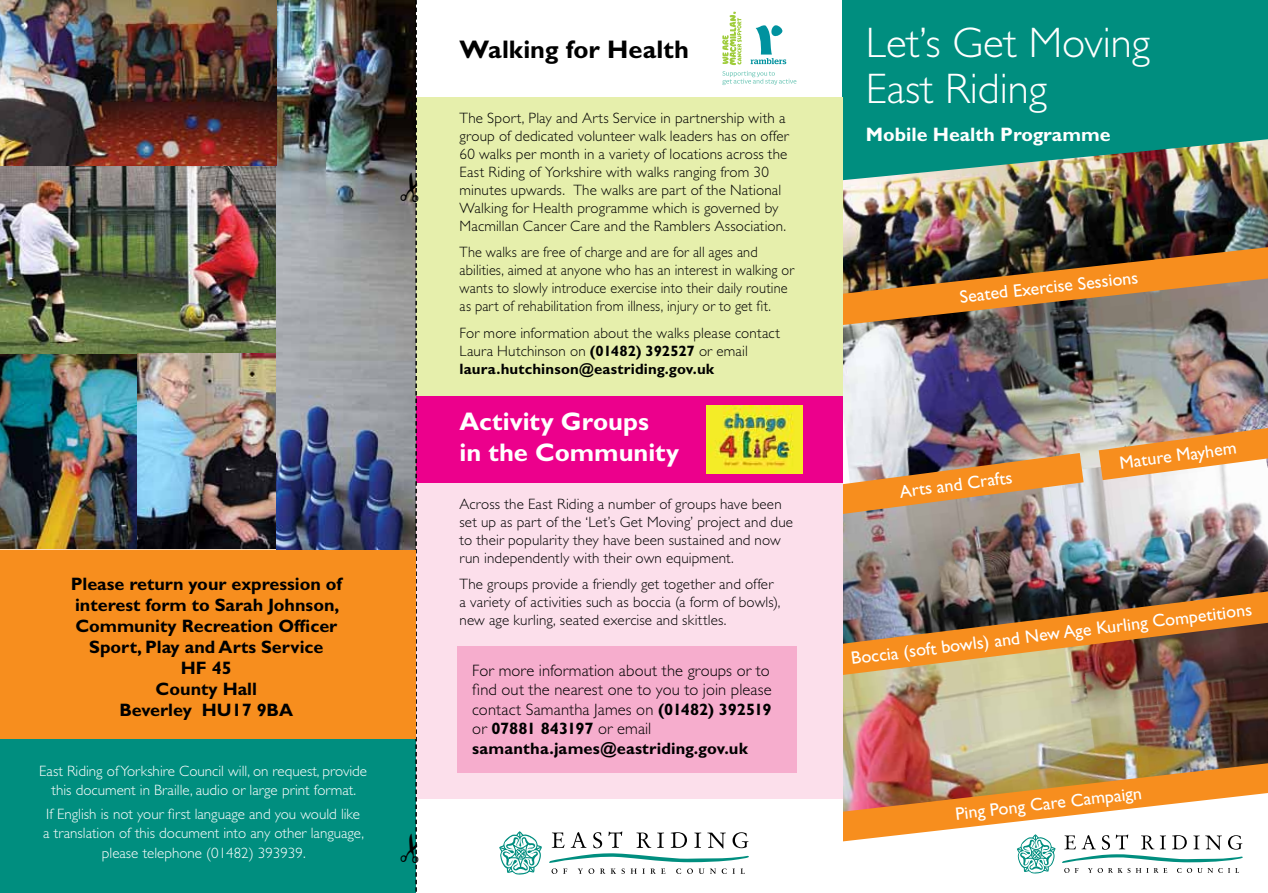
<style>
.page{position:relative;width:1268px;height:893px;background:#fff}
.page>*{position:absolute;margin:0;border:0;box-sizing:border-box;transform-origin:0 0}
.t1{font:300 42.9px/46.5px "Gill Sans Std";color:#fff}
.t2{font:700 25.5px/30.6px "Gill Sans Std";color:#fff}
.t3{font:700 25.5px "Gill Sans Std";color:#000}
.t4{font:700 19.5px "Gill Sans Std";color:#fff}
.t5{font:700 18px/21px "Gill Sans Std";color:#000;text-align:center}
.t6{font:18px "Gill Sans Std";color:#fff}
.t7{font:300 16.5px/19.5px "Gill Sans Std";letter-spacing:.005em;color:#000}
.t8{font:300 15px/18px "Gill Sans Std";letter-spacing:.01em;color:#000}
.t9{font:300 15px/19.5px "Gill Sans Std";color:#fff;text-align:center}
.t10{font:300 15px/18px "Gill Sans Std";letter-spacing:.01em;color:#000;scale:.95 1}
.s1{font-weight:700}
</style>
<div class="page">
<div style="left:842px;top:0;width:425px;height:187px;background:#008e7f"></div>
<img style="left:842px;top:139px;width:425px;height:108px">
<img style="left:842px;top:327px;width:425px;height:118px">
<img style="left:842px;top:445px;width:425px;height:146px">
<img style="left:842px;top:677px;width:425px;height:86px">
<img style="left:1098px;top:428px;width:169px;height:52px">
<img style="left:842px;top:453px;width:241px;height:62px">
<img style="left:842px;top:763px;width:425px;height:110px">
<img style="left:842px;top:591px;width:425px;height:86px">
<img style="left:842px;top:247px;width:425px;height:80px">
<div style="left:405px;top:97px;width:437px;height:336px;background:#e6efac"></div>
<div style="left:405px;top:479px;width:437px;height:328px;background:#fcdfeb"></div>
<div style="left:405px;top:799px;width:437px;height:94px;background:#fff"></div>
<div style="left:457px;top:647px;width:339px;height:126px;background:#f6adcd"></div>
<div style="left:405px;top:396px;width:437px;height:87px;background:#ec008c"></div>
<div style="left:0;top:723px;width:416px;height:170px;background:#008e7f"></div>
<img style="left:0;top:353px;width:139px;height:196px">
<img style="left:0;top:166px;width:276px;height:187px">
<img style="left:137px;top:354px;width:139px;height:195px">
<img style="left:276px;top:0;width:124px;height:550px">
<svg style="left:499px;top:831px;width:43px;height:43px"></svg>
<svg style="left:549px;top:831px;width:199px;height:43px"></svg>
<img style="left:0;top:0;width:276px;height:166px">
<div style="left:0;top:550px;width:416px;height:188px;background:#f78e1e"></div>
<svg style="left:750px;top:25px;width:36px;height:39px"></svg>
<svg style="left:722px;top:12px;width:19px;height:53px"></svg>
<svg style="left:722px;top:71px;width:74px;height:14px"></svg>
<img style="left:706px;top:405px;width:95px;height:68px">
<svg style="left:400px;top:0;width:17px;height:892px"></svg>
<p class="t5" style="left:71px;top:573px;width:273px">Please return your expression of interest form to Sarah Johnson,<br>Community Recreation Officer<br>Sport, Play and Arts Service<br>HF 45<br>County Hall<br>Beverley HU17 9BA</p>
<p class="t9" style="left:39px;top:761px;width:329px">East Riding of Yorkshire Council will, on request, provide this document in Braille, audio or large print format.</p>
<p class="t9" style="left:43px;top:804px;width:322px">If English is not your first language and you would like a translation of this document into any other language, please telephone (01482) 393939.</p>
<h2 class="t3" style="left:459px;top:34px;width:231px">Walking for Health</h2>
<p class="t8" style="left:459px;top:109px;width:331px">The Sport, Play and Arts Service in partnership with a group of dedicated volunteer walk leaders has on offer 60 walks per month in a variety of locations across the East Riding of Yorkshire with walks ranging from 30 minutes upwards. The walks are part of the National Walking for Health programme which is governed by Macmillan Cancer Care and the Ramblers Association.</p>
<p class="t10" style="left:459px;top:244px;width:353px">The walks are free of charge and are for all ages and abilities, aimed at anyone who has an interest in walking or wants to slowly introduce exercise into their daily routine as part of rehabilitation from illness, injury or to get fit.</p>
<p class="t8" style="left:459px;top:324px;width:322px">For more information about the walks please contact<br>Laura Hutchinson on <span class="s1">(01482) 392527</span> or email <span class="s1">laura.hutchinson@eastriding.gov.uk</span></p>
<h2 class="t2" style="left:459px;top:406px;width:221px">Activity Groups<br>in the Community</h2>
<p class="t8" style="left:459px;top:495px;width:335px">Across the East Riding a number of groups have been set up as part of the ‘Let’s Get Moving’ project and due to their popularity they have been sustained and now run independently with their own equipment.</p>
<p class="t8" style="left:459px;top:575px;width:322px">The groups provide a friendly get together and offer a variety of activities such as boccia (a form of bowls), new age kurling, seated exercise and skittles.</p>
<p class="t7" style="left:472px;top:660px;width:301px">For more information about the groups or to find out the nearest one to you to join please contact Samantha James on <span class="s1">(01482) 392519 </span>or <span class="s1">07881 843197</span> or email <span class="s1">samantha.james@eastriding.gov.uk</span></p>
<h1 class="t1" style="left:865px;top:20px;width:286px">Let’s Get Moving<br>East Riding</h1>
<h3 class="t4" style="left:865px;top:122px;width:246px">Mobile Health Programme</h3>
<p class="t6" style="left:958px;top:286px;width:181px;rotate:-6deg">Seated Exercise Sessions</p>
<p class="t6" style="left:898px;top:481px;width:115px;rotate:-7deg">Arts and Crafts</p>
<p class="t6" style="left:1118px;top:452px;width:119px;rotate:-7deg">Mature Mayhem</p>
<p class="t6" style="left:849px;top:648px;width:405px;rotate:-7deg">Boccia (soft bowls) and New Age Kurling Competitions</p>
<p class="t6" style="left:954px;top:803px;width:189px;rotate:-6deg">Ping Pong Care Campaign</p>
</div>
